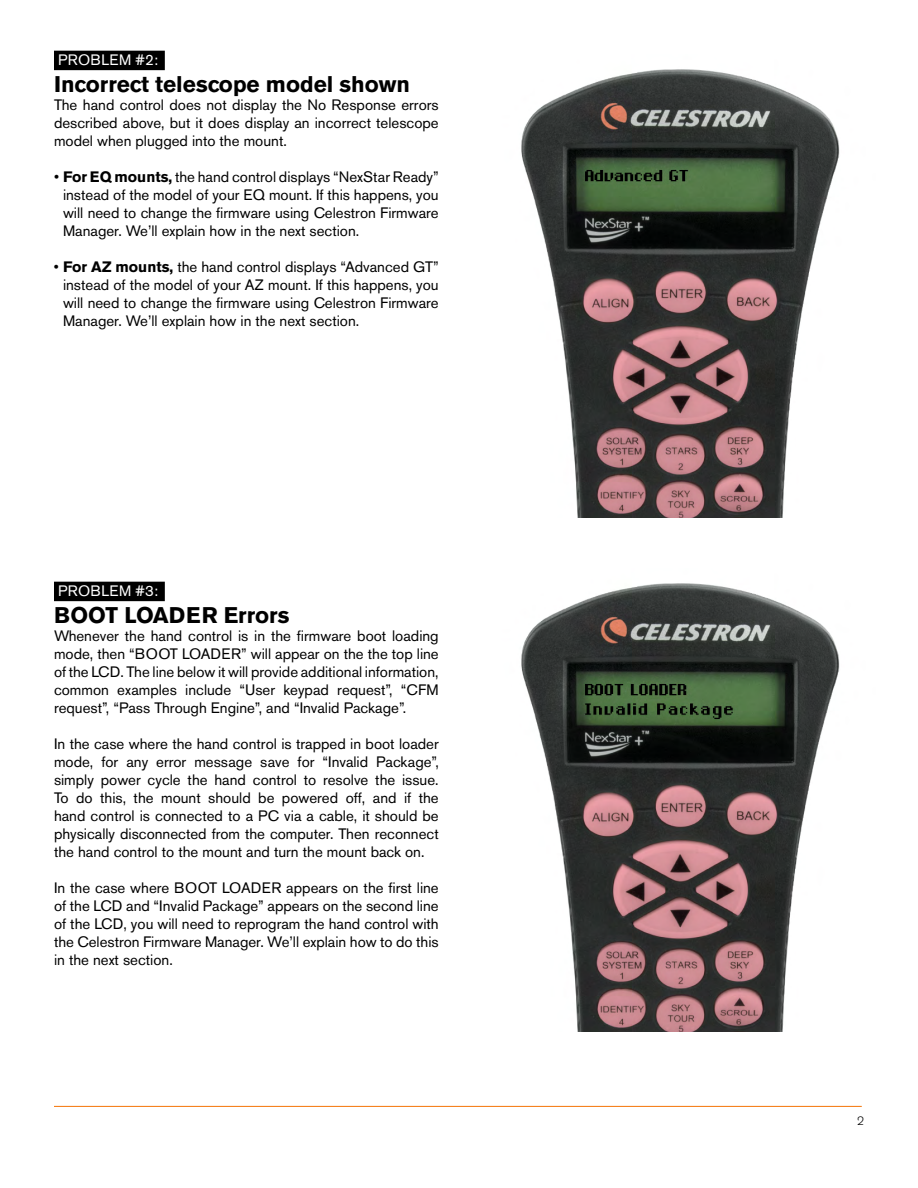
<style>
.page{position:relative;width:918px;height:1188px;background:#fff}
.page>*{position:absolute;margin:0;border:0;box-sizing:border-box;transform-origin:0 0}
.t1{font:700 22.5px "Akzidenz Grotesk BE";color:#000}
.t2{font:15px/18px "Akzidenz Grotesk BE";color:#000;text-align:justify}
.t3{font:15px "Akzidenz Grotesk BE";letter-spacing:.02em;color:#fff}
.t4{font:300 12px "Akzidenz Grotesk BE";color:#000}
.s1{font-weight:700}
</style>
<div class="page">
<hr style="left:54px;top:1106px;width:808px;height:1px;background:#f58220">
<div style="left:54px;top:51px;width:111px;height:19px;background:#000"></div>
<div style="left:54px;top:582px;width:111px;height:19px;background:#000"></div>
<img style="left:521px;top:583px;width:319px;height:449px">
<img style="left:521px;top:69px;width:319px;height:449px">
<p class="t3" style="left:58px;top:51px;width:102px">PROBLEM #2:</p>
<h1 class="t1" style="left:54px;top:71px;width:358px">Incorrect telescope model shown</h1>
<p class="t2" style="left:54px;top:96px;width:386px">The hand control does not display the No Response errors described above, but it does display an incorrect telescope model when plugged into the mount.</p>
<p class="t2" style="left:63px;top:168px;width:377px;text-indent:-9px">• <span class="s1">For EQ mounts,</span> the hand control displays “NexStar Ready” instead of the model of your EQ mount. If this happens, you will need to change the firmware using Celestron Firmware Manager. We’ll explain how in the next section.</p>
<p class="t2" style="left:63px;top:258px;width:377px;text-indent:-9px">• <span class="s1">For AZ mounts,</span> the hand control displays “Advanced GT” instead of the model of your AZ mount. If this happens, you will need to change the firmware using Celestron Firmware Manager. We’ll explain how in the next section.</p>
<p class="t3" style="left:58px;top:582px;width:102px">PROBLEM #3:</p>
<h1 class="t1" style="left:54px;top:602px;width:237px">BOOT LOADER Errors</h1>
<p class="t2" style="left:54px;top:627px;width:386px">Whenever the hand control is in the firmware boot loading mode, then “BOOT LOADER” will appear on the the top line of the LCD. The line below it will provide additional information, common examples include “User keypad request”, “CFM request”, “Pass Through Engine”, and “Invalid Package”.</p>
<p class="t2" style="left:54px;top:735px;width:386px">In the case where the hand control is trapped in boot loader mode, for any error message save for “Invalid Package”, simply power cycle the hand control to resolve the issue.<br>To do this, the mount should be powered off, and if the hand control is connected to a PC via a cable, it should be physically disconnected from the computer. Then reconnect the hand control to the mount and turn the mount back on.</p>
<p class="t2" style="left:54px;top:879px;width:386px">In the case where BOOT LOADER appears on the first line of the LCD and “Invalid Package” appears on the second line of the LCD, you will need to reprogram the hand control with the Celestron Firmware Manager. We’ll explain how to do this in the next section.</p>
<p class="t4" style="left:857px;top:1114px;width:8px">2</p>
</div>
